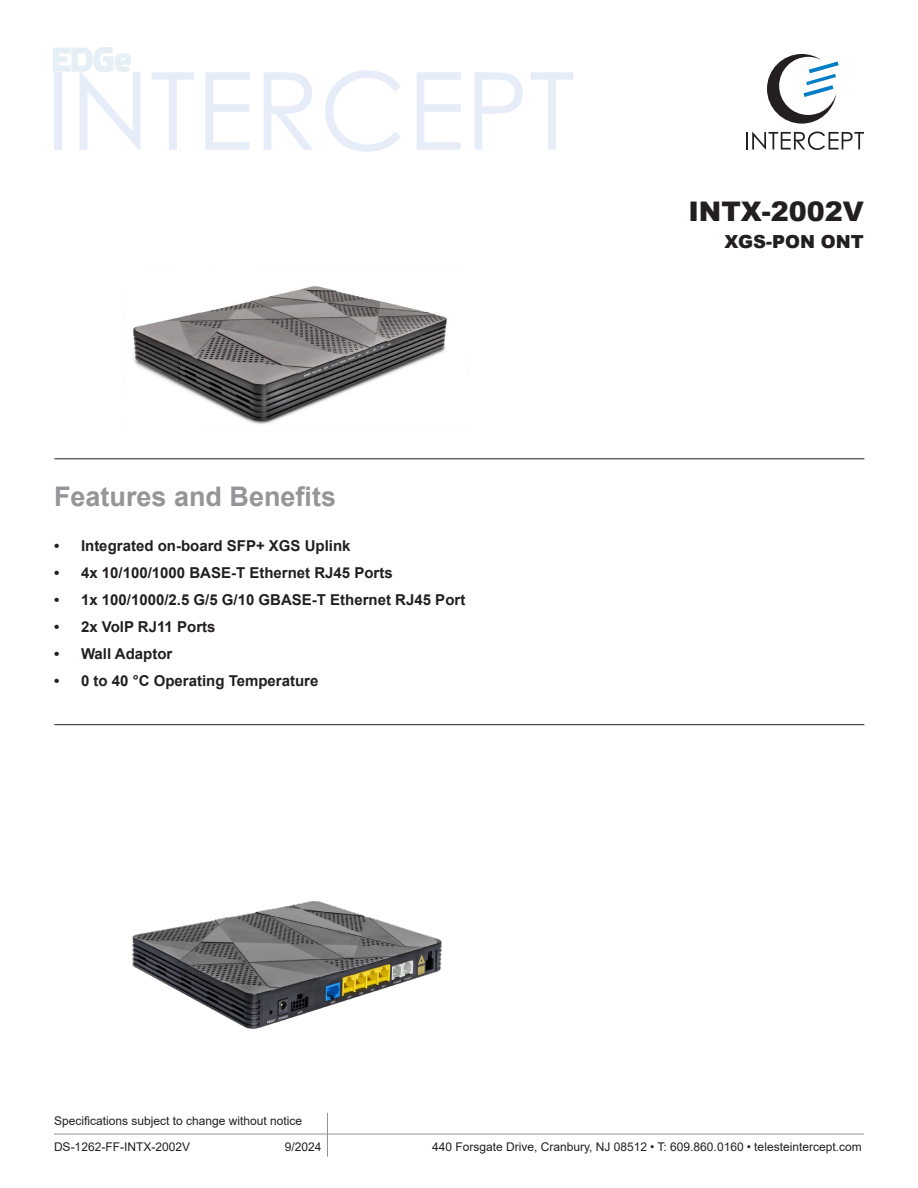
<style>
.page{position:relative;width:918px;height:1188px;background:#fff}
.page>*{position:absolute;margin:0;border:0;box-sizing:border-box;transform-origin:0 0}
.t1{font:108px "Century Gothic";color:#e7edf8}
.t2{font:700 27px "Arial";color:#939598}
.t3{font:900 27px "Arial";color:#231f20}
.t4{font:900 18px "Arial";color:#231f20}
.t5{font:700 15px "Arial";color:#231f20}
.t6{font:12px "Arial";color:#231f20}
</style>
<div class="page">
<svg style="left:746px;top:132px;width:118px;height:18px"></svg>
<svg style="left:767px;top:54px;width:72px;height:70px"></svg>
<hr style="left:54px;top:1134px;width:810px;height:1px;background:#939598">
<hr style="left:327px;top:1113px;width:1px;height:44px;background:#939598">
<img style="left:133px;top:286px;width:314px;height:138px">
<img style="left:132px;top:901px;width:310px;height:128px">
<hr style="left:54px;top:459px;width:810px;height:1px;background:#231f20">
<hr style="left:54px;top:724px;width:810px;height:1px;background:#231f20">
<img style="left:54px;top:48px;width:77px;height:23px">
<p class="t1" style="left:46px;top:35px;width:531px">INTERCEPT</p>
<p class="t2" style="left:54px;top:477px;width:284px">Features and Benefits</p>
<p class="t5" style="left:54px;top:535px;width:298px">• Integrated on-board SFP+ XGS Uplink</p>
<p class="t5" style="left:54px;top:562px;width:340px">• 4x 10/100/1000 BASE-T Ethernet RJ45 Ports</p>
<p class="t5" style="left:54px;top:589px;width:413px">• 1x 100/1000/2.5 G/5 G/10 GBASE-T Ethernet RJ45 Port</p>
<p class="t5" style="left:54px;top:616px;width:163px">• 2x VoIP RJ11 Ports</p>
<p class="t5" style="left:54px;top:643px;width:120px">• Wall Adaptor</p>
<p class="t5" style="left:54px;top:670px;width:266px">• 0 to 40 °C Operating Temperature</p>
<p class="t3" style="left:688px;top:192px;width:177px">INTX-2002V</p>
<p class="t4" style="left:725px;top:228px;width:141px">XGS-PON ONT</p>
<p class="t6" style="left:54px;top:1112px;width:250px">Specifications subject to change without notice</p>
<p class="t6" style="left:54px;top:1139px;width:138px">DS-1262-FF-INTX-2002V</p>
<p class="t6" style="left:285px;top:1139px;width:38px">9/2024</p>
<p class="t6" style="left:432px;top:1139px;width:431px">440 Forsgate Drive, Cranbury, NJ 08512 • T: 609.860.0160 • telesteintercept.com</p>
</div>
